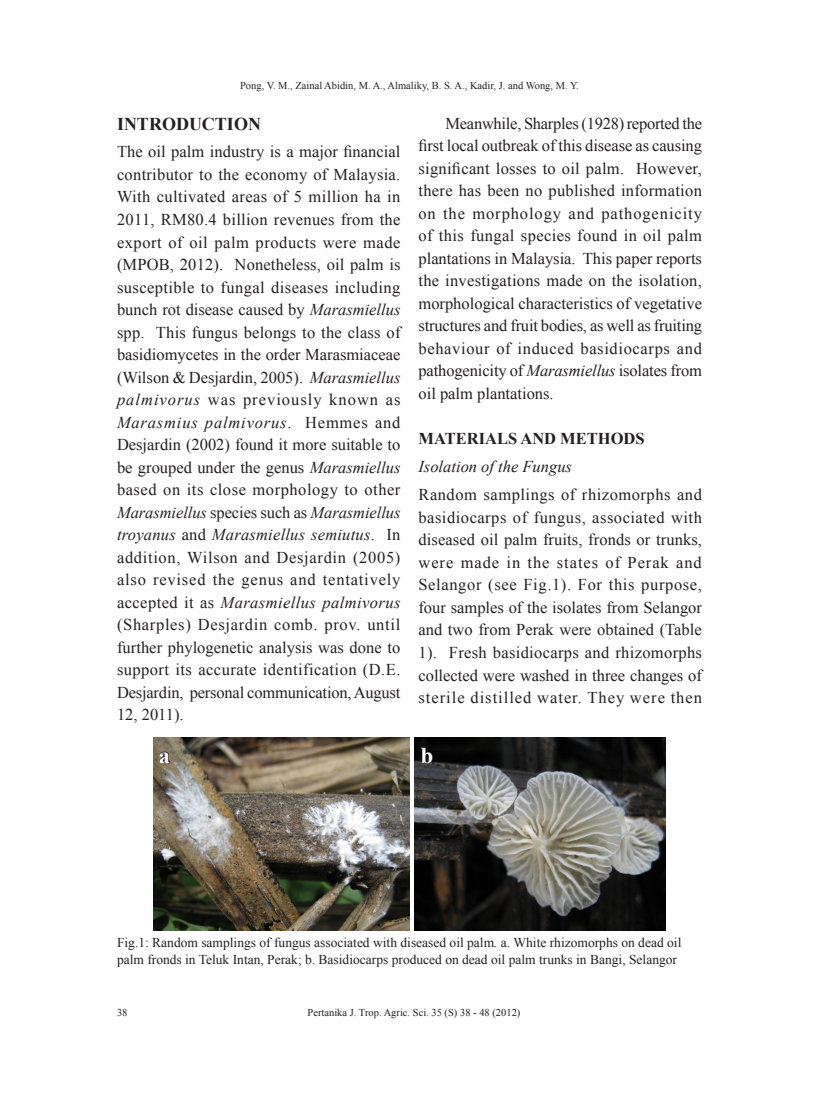
<style>
.page{position:relative;width:819px;height:1095px;background:#fff}
.page>*{position:absolute;margin:0;border:0;box-sizing:border-box;transform-origin:0 0}
.Email{font:700 22.5px "Times New Roman";color:#fff}
.Subhead{font:700 18px "Times New Roman";color:#231f20}
.Only_Para_body_text{font:16.5px/22.5px "Times New Roman";color:#231f20;text-align:justify}
.Body_Text{font:16.5px/22.5px "Times New Roman";letter-spacing:-.01em;color:#231f20;text-align:justify}
.Subhead_2{font:italic 16.5px "Times New Roman";color:#231f20}
.Subhead-2{font:700 16.5px "Times New Roman";color:#231f20}
.Caption_Table{font:13.5px/16.5px "Times New Roman";color:#231f20}
.Running_Head{font:10.5px "Times New Roman";color:#231f20}
.s1{font-style:italic}
</style>
<div class="page">
<img style="left:153px;top:737px;width:257px;height:193px">
<img style="left:414px;top:737px;width:252px;height:193px">
<svg style="left:159px;top:751px;width:12px;height:12px"></svg>
<svg style="left:420px;top:747px;width:13px;height:16px"></svg>
<p class="Running_Head" style="left:240px;top:78px;width:340px">Pong, V. M., Zainal Abidin, M. A., Almaliky, B. S. A., Kadir, J. and Wong, M. Y.</p>
<p class="Subhead" style="left:117px;top:111px;width:145px">INTRODUCTION</p>
<p class="Only_Para_body_text" style="left:117px;top:140px;width:285px">The oil palm industry is a major financial contributor to the economy of Malaysia.<br>With cultivated areas of 5 million ha in 2011, RM80.4 billion revenues from the export of oil palm products were made (MPOB, 2012). Nonetheless, oil palm is susceptible to fungal diseases including bunch rot disease caused by <span class="s1">Marasmiellus </span>spp. This fungus belongs to the class of basidiomycetes in the order Marasmiaceae (Wilson &amp; Desjardin, 2005). <span class="s1">Marasmiellus palmivorus</span> was previously known as <span class="s1">Marasmius palmivorus</span>. Hemmes and Desjardin (2002) found it more suitable to be grouped under the genus <span class="s1">Marasmiellus </span>based on its close morphology to other <span class="s1">Marasmiellus</span> species such as <span class="s1">Marasmiellus troyanus</span> and <span class="s1">Marasmiellus semiutus</span>. In addition, Wilson and Desjardin (2005) also revised the genus and tentatively accepted it as <span class="s1">Marasmiellus palmivorus </span>(Sharples) Desjardin comb. prov. until further phylogenetic analysis was done to support its accurate identification (D.E.<br>Desjardin, personal communication, August 12, 2011).</p>
<p class="Body_Text" style="left:418px;top:111px;width:285px;text-indent:27px">Meanwhile, Sharples (1928) reported the first local outbreak of this disease as causing significant losses to oil palm. However, there has been no published information on the morphology and pathogenicity of this fungal species found in oil palm plantations in Malaysia. This paper reports the investigations made on the isolation, morphological characteristics of vegetative structures and fruit bodies, as well as fruiting behaviour of induced basidiocarps and pathogenicity of <span class="s1">Marasmiellus</span> isolates from oil palm plantations.</p>
<p class="Subhead-2" style="left:418px;top:427px;width:228px">MATERIALS AND METHODS</p>
<p class="Subhead_2" style="left:418px;top:455px;width:155px">Isolation of the Fungus</p>
<p class="Only_Para_body_text" style="left:418px;top:483px;width:285px">Random samplings of rhizomorphs and basidiocarps of fungus, associated with diseased oil palm fruits, fronds or trunks, were made in the states of Perak and Selangor (see Fig.1). For this purpose, four samples of the isolates from Selangor and two from Perak were obtained (Table 1). Fresh basidiocarps and rhizomorphs collected were washed in three changes of sterile distilled water. They were then</p>
<p class="Email" style="left:159px;top:739px;width:13px">a</p>
<p class="Email" style="left:421px;top:739px;width:14px">b</p>
<p class="Caption_Table" style="left:117px;top:934px;width:566px">Fig.1: Random samplings of fungus associated with diseased oil palm<span class="s1">.</span> a. White rhizomorphs on dead oil palm fronds in Teluk Intan, Perak; b. Basidiocarps produced on dead oil palm trunks in Bangi, Selangor</p>
<p class="Running_Head" style="left:117px;top:1005px;width:12px">38</p>
<p class="Running_Head" style="left:308px;top:1005px;width:214px">Pertanika J. Trop. Agric. Sci. 35 (S) 38 - 48 (2012)</p>
</div>
